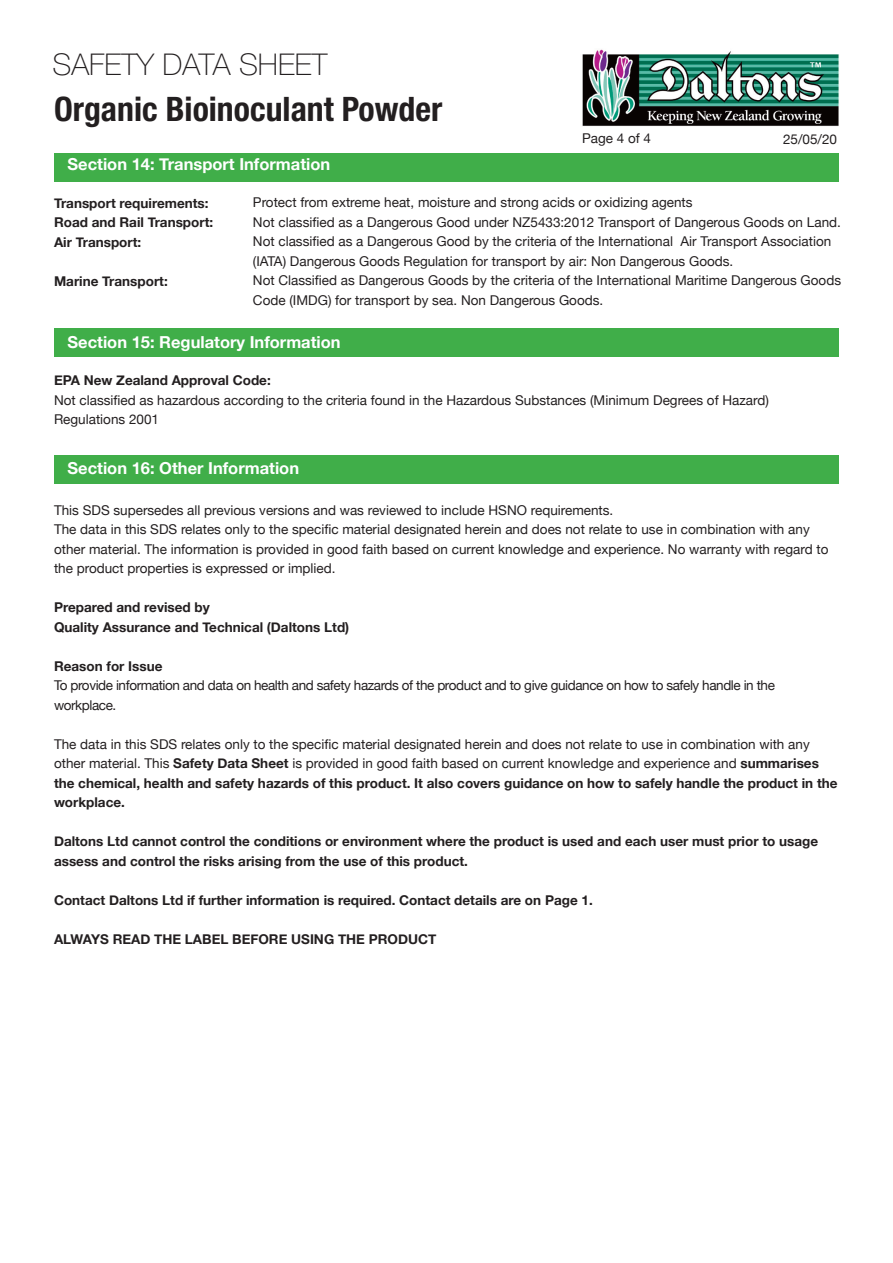
<style>
.page{position:relative;width:893px;height:1263px;background:#fff}
.page>*{position:absolute;margin:0;border:0;box-sizing:border-box;transform-origin:0 0}
.t1{font:700 condensed 33.75px "Helvetica Neue LT Pro";color:#231f20}
.t2{font:100 30px "Helvetica Neue LT Pro";color:#231f20}
.t3{font:700 16.5px "Helvetica Neue";color:#fff}
.t4{font:13.5px/19.5px "Helvetica Neue";color:#231f20}
.t5{font:700 13.5px/19.5px "Helvetica Neue";color:#231f20}
.t6{font:13.5px/19.5px "Helvetica Neue";letter-spacing:-.03em;color:#231f20}
.s1{font-weight:700}
</style>
<div class="page">
<img style="left:582px;top:49px;width:257px;height:77px">
<div style="left:54px;top:154px;width:785px;height:28px;background:#40ae49"></div>
<div style="left:54px;top:328px;width:785px;height:29px;background:#40ae49"></div>
<div style="left:54px;top:455px;width:785px;height:29px;background:#40ae49"></div>
<h2 class="t2" style="left:52px;top:48px;width:276px">SAFETY DATA SHEET</h2>
<h1 class="t1" style="left:54px;top:88px;width:390px">Organic Bioinoculant Powder</h1>
<p class="t3" style="left:68px;top:154px;width:264px">Section 14: Transport Information</p>
<p class="t5" style="left:54px;top:193px;width:161px">Transport requirements:<br>Road and Rail Transport:<br>Air Transport:</p>
<p class="t5" style="left:54px;top:271px;width:115px">Marine Transport:</p>
<p class="t4" style="left:582px;top:128px;width:71px">Page 4 of 4</p>
<p class="t4" style="left:783px;top:129px;width:56px">25/05/20</p>
<p class="t4" style="left:253px;top:193px;width:590px">Protect from extreme heat, moisture and strong acids or oxidizing agents<br>Not classified as a Dangerous Good under NZ5433:2012 Transport of Dangerous Goods on Land.<br>Not classified as a Dangerous Good by the criteria of the International Air Transport Association (IATA) Dangerous Goods Regulation for transport by air: Non Dangerous Goods.<br>Not Classified as Dangerous Goods by the criteria of the International Maritime Dangerous Goods Code (IMDG) for transport by sea. Non Dangerous Goods.</p>
<p class="t3" style="left:68px;top:332px;width:275px">Section 15: Regulatory Information</p>
<p class="t5" style="left:54px;top:371px;width:218px">EPA New Zealand Approval Code:</p>
<p class="t4" style="left:54px;top:390px;width:716px">Not classified as hazardous according to the criteria found in the Hazardous Substances (Minimum Degrees of Hazard)<br>Regulations 2001</p>
<p class="t3" style="left:68px;top:458px;width:233px">Section 16: Other Information</p>
<p class="t4" style="left:54px;top:500px;width:776px">This SDS supersedes all previous versions and was reviewed to include HSNO requirements.<br>The data in this SDS relates only to the specific material designated herein and does not relate to use in combination with any other material. The information is provided in good faith based on current knowledge and experience. No warranty with regard to the product properties is expressed or implied.</p>
<p class="t5" style="left:54px;top:597px;width:297px">Prepared and revised by<br>Quality Assurance and Technical (Daltons Ltd)</p>
<p class="t5" style="left:54px;top:656px;width:110px">Reason for Issue</p>
<p class="t6" style="left:54px;top:675px;width:722px">To provide information and data on health and safety hazards of the product and to give guidance on how to safely handle in the workplace.</p>
<p class="t4" style="left:54px;top:734px;width:785px">The data in this SDS relates only to the specific material designated herein and does not relate to use in combination with any other material. This <span class="s1">Safety Data Sheet</span> is provided in good faith based on current knowledge and experience and <span class="s1">summarises the chemical, health and safety hazards of this product. It also covers guidance on how to safely handle the product in the workplace.</span></p>
<p class="t5" style="left:54px;top:831px;width:766px">Daltons Ltd cannot control the conditions or environment where the product is used and each user must prior to usage assess and control the risks arising from the use of this product.</p>
<p class="t5" style="left:54px;top:890px;width:540px">Contact Daltons Ltd if further information is required. Contact details are on Page 1.</p>
<p class="t5" style="left:54px;top:929px;width:384px">ALWAYS READ THE LABEL BEFORE USING THE PRODUCT</p>
</div>
